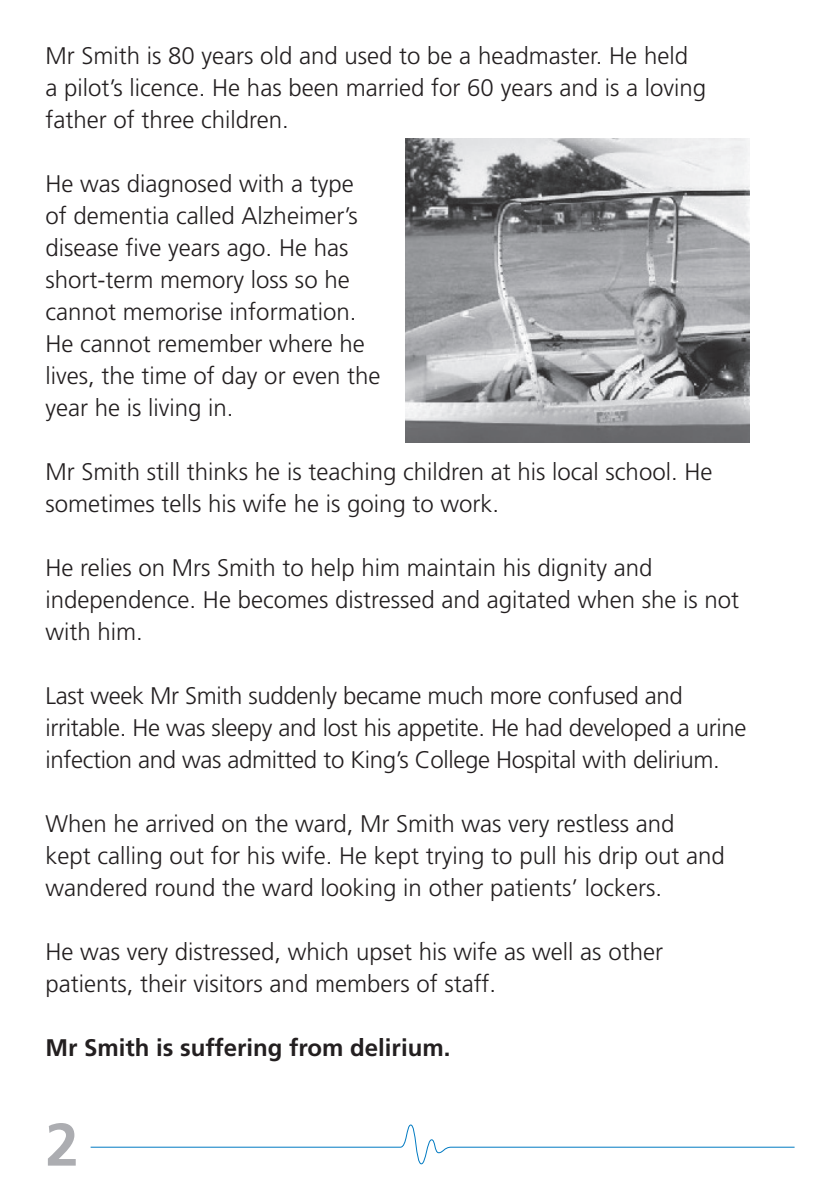
<style>
.page{position:relative;width:840px;height:1191px;background:#fff}
.page>*{position:absolute;margin:0;border:0;box-sizing:border-box;transform-origin:0 0}
.t1{font:700 60px "Frutiger";color:#acadb1}
.t2{font:300 24px/32px "Frutiger";color:#231f20}
.t3{font:700 24px "Frutiger";color:#231f20}
</style>
<div class="page">
<svg style="left:90px;top:1124px;width:705px;height:40px"></svg>
<img style="left:405px;top:139px;width:343px;height:303px">
<p class="t2" style="left:45px;top:40px;width:662px">Mr Smith is 80 years old and used to be a headmaster. He held<br>a pilot’s licence. He has been married for 60 years and is a loving father of three children.</p>
<p class="t2" style="left:45px;top:168px;width:336px">He was diagnosed with a type of dementia called Alzheimer’s disease five years ago. He has short-term memory loss so he cannot memorise information.<br>He cannot remember where he lives, the time of day or even the year he is living in.</p>
<p class="t2" style="left:45px;top:456px;width:668px">Mr Smith still thinks he is teaching children at his local school. He sometimes tells his wife he is going to work.</p>
<p class="t2" style="left:45px;top:552px;width:695px">He relies on Mrs Smith to help him maintain his dignity and independence. He becomes distressed and agitated when she is not with him.</p>
<p class="t2" style="left:45px;top:680px;width:702px">Last week Mr Smith suddenly became much more confused and irritable. He was sleepy and lost his appetite. He had developed a urine infection and was admitted to King’s College Hospital with delirium.</p>
<p class="t2" style="left:45px;top:808px;width:680px">When he arrived on the ward, Mr Smith was very restless and kept calling out for his wife. He kept trying to pull his drip out and wandered round the ward looking in other patients’ lockers.</p>
<p class="t2" style="left:45px;top:936px;width:618px">He was very distressed, which upset his wife as well as other patients, their visitors and members of staff.</p>
<p class="t3" style="left:45px;top:1034px;width:406px">Mr Smith is suffering from delirium.</p>
<h1 class="t1" style="left:45px;top:1109px;width:35px">2</h1>
</div>
